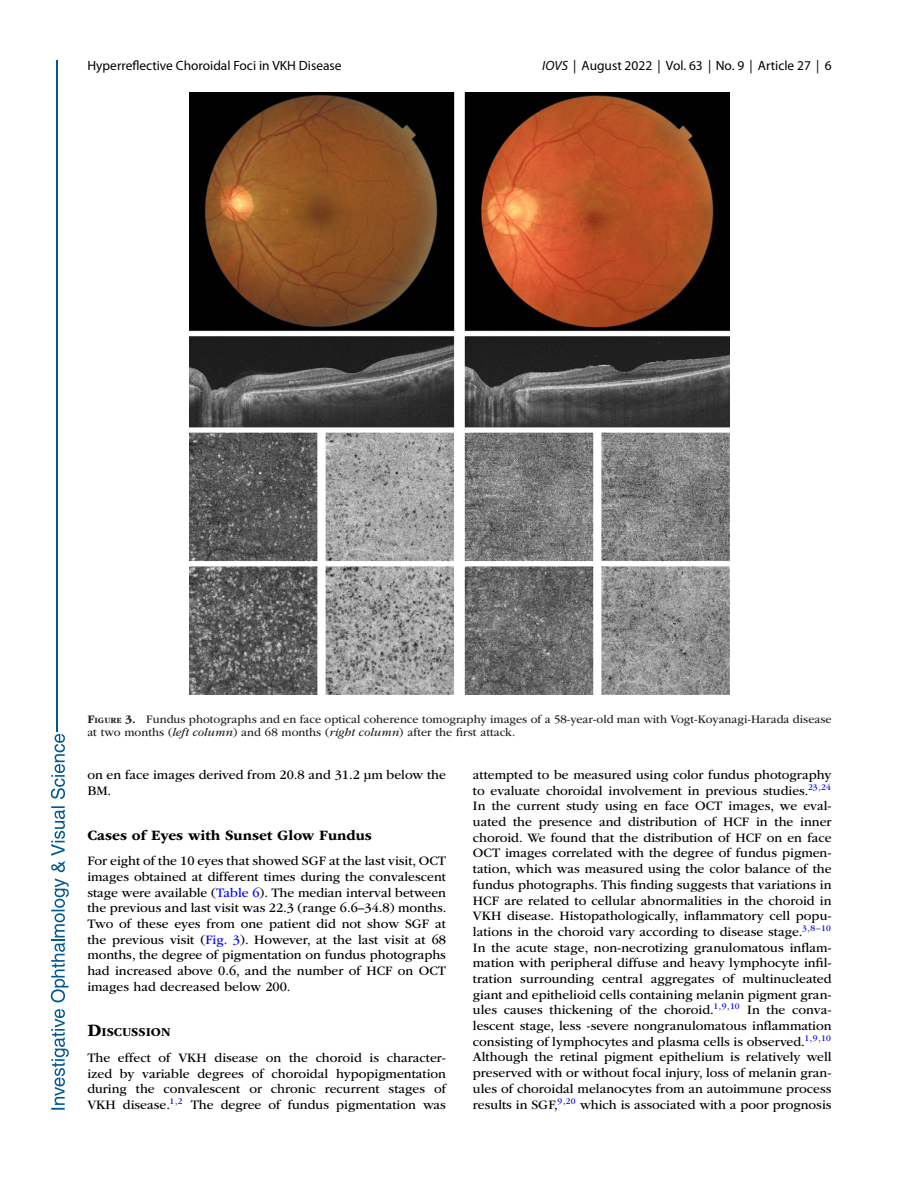
<style>
.page{position:relative;width:918px;height:1188px;background:#fff}
.page>*{position:absolute;margin:0;border:0;box-sizing:border-box;transform-origin:0 0}
.t1{font:700 15px "ITC Garamond Std";color:#000}
.t2{font:13.5px/15.8px "ITC Garamond Std";color:#000;text-align:justify}
.t3{font:13.5px "Myriad Pro";color:#000}
.t4{font:700 12.6px "ITC Garamond Std";color:#000}
.t5{font:12px/13.5px "ITC Garamond Std";color:#231f20}
.s1{font-style:italic}
.s2{font-weight:700}
.s3{font-weight:700;font-size:8.4px}
.s4{color:#00f}
.s5{font-size:18px}
</style>
<div class="page">
<hr style="left:57px;top:60px;width:1px;height:672px;background:#005892">
<svg style="left:51px;top:734px;width:18px;height:376px"></svg>
<img style="left:189px;top:92px;width:540px;height:603px">
<p class="t3" style="left:87px;top:60px;width:256px">Hyperreflective Choroidal Foci in VKH Disease</p>
<p class="t3" style="left:542px;top:60px;width:291px"><span class="s1">IOVS</span> | August 2022 | Vol. 63 | No. 9 | Article 27 | 6</p>
<p class="t5" style="left:87px;top:713px;width:746px"><span class="s2">F</span><span class="s3">IGURE</span> <span class="s2">3.</span> Fundus photographs and en face optical coherence tomography images of a 58-year-old man with Vogt-Koyanagi-Harada disease at two months (<span class="s1">left column</span>) and 68 months (<span class="s1">right column</span>) after the first attack.</p>
<p class="t2" style="left:87px;top:768px;width:360px">on en face images derived from 20.8 and 31.2 μm below the<br>BM.</p>
<p class="t1" style="left:87px;top:829px;width:286px">Cases of Eyes with Sunset Glow Fundus</p>
<p class="t2" style="left:87px;top:854px;width:361px">For eight of the 10 eyes that showed SGF at the last visit, OCT images obtained at different times during the convalescent stage were available (<span class="s4">Table 6</span>). The median interval between the previous and last visit was 22.3 (range 6.6–34.8) months.<br>Two of these eyes from one patient did not show SGF at the previous visit (<span class="s4">Fig. 3</span>). However, at the last visit at 68 months, the degree of pigmentation on fundus photographs had increased above 0.6, and the number of HCF on OCT images had decreased below 200.</p>
<p class="t4" style="left:87px;top:1027px;width:85px"><span class="s5">D</span>ISCUSSION</p>
<p class="t2" style="left:87px;top:1051px;width:360px">The effect of VKH disease on the choroid is character&shy;ized by variable degrees of choroidal hypopigmentation during the convalescent or chronic recurrent stages of VKH disease.<sup>1</sup><sup>,</sup><sup>2</sup> The degree of fundus pigmentation was</p>
<p class="t2" style="left:473px;top:768px;width:360px">attempted to be measured using color fundus photography to evaluate choroidal involvement in previous studies.<sup>23</sup><sup>,</sup><sup>24<br></sup>In the current study using en face OCT images, we eval&shy;uated the presence and distribution of HCF in the inner choroid. We found that the distribution of HCF on en face OCT images correlated with the degree of fundus pigmen&shy;tation, which was measured using the color balance of the fundus photographs. This finding suggests that variations in HCF are related to cellular abnormalities in the choroid in VKH disease. Histopathologically, inflammatory cell popu&shy;lations in the choroid vary according to disease stage.<sup>3</sup><sup>,</sup><sup>8</sup><sup>–</sup><sup>10<br></sup>In the acute stage, non-necrotizing granulomatous inflam&shy;mation with peripheral diffuse and heavy lymphocyte infil&shy;tration surrounding central aggregates of multinucleated giant and epithelioid cells containing melanin pigment gran&shy;ules causes thickening of the choroid.<sup>1</sup><sup>,</sup><sup>9</sup><sup>,</sup><sup>10</sup> In the conva&shy;lescent stage, less -severe nongranulomatous inflammation consisting of lymphocytes and plasma cells is observed.<sup>1</sup><sup>,</sup><sup>9</sup><sup>,</sup><sup>10<br></sup>Although the retinal pigment epithelium is relatively well preserved with or without focal injury, loss of melanin gran&shy;ules of choroidal melanocytes from an autoimmune process results in SGF,<sup>9</sup><sup>,</sup><sup>20</sup> which is associated with a poor prognosis</p>
</div>
